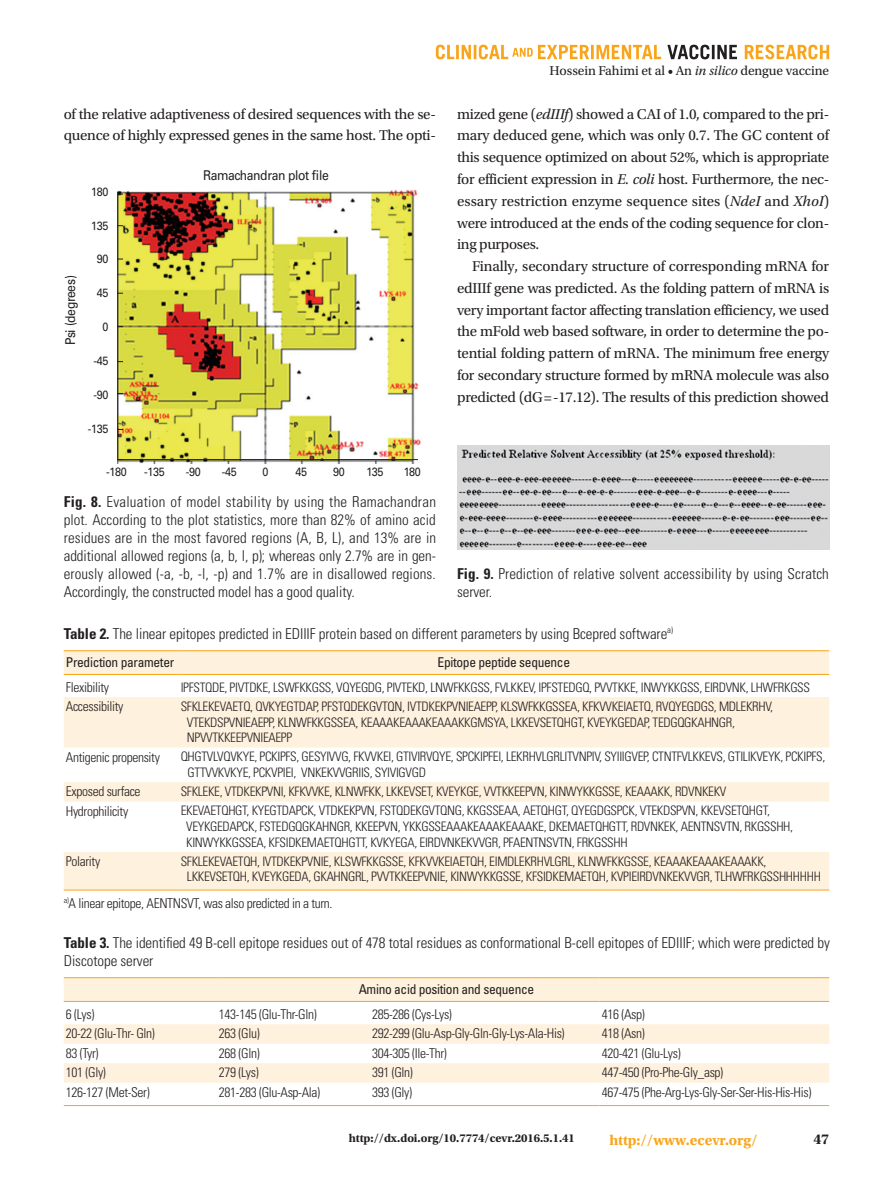
<style>
.page{position:relative;width:893px;height:1191px;background:#fff}
.page>*{position:absolute;margin:0;border:0;box-sizing:border-box;transform-origin:0 0}
.CVER_본문{font:15px/21.8px "Utopia Std";letter-spacing:-.02em;color:#231f20;text-align:justify}
.CVER_표그림캡션{font:300 condensed 15px/18px "Univers LT Std";letter-spacing:-.005em;color:#231f20}
.t1{font:700 15px "Utopia Std";letter-spacing:-.005em;color:#f9a51b}
.t2{font:700 15px "Utopia Std";color:#231f20}
.CVER_표본문{font:300 condensed 13.5px "Univers LT Std";letter-spacing:-.025em;color:#231f20}
.CVER_표제목{font:condensed 13.5px "Univers LT Std";letter-spacing:-.025em;color:#231f20}
.t3{font:13.5px "Utopia Std";letter-spacing:-.005em;color:#231f20}
.CVER_그림지문{font:13.5px "Univers LT Std";letter-spacing:-.03em;color:#231f20;scale:.9 1}
.CVER_표본문-2{font:300 condensed 13.05px/15.6px "Univers LT Std";letter-spacing:-.025em;color:#231f20}
.CVER_그림지문-2{font:12px "Univers LT Std";letter-spacing:-.03em;color:#231f20;scale:.9 1}
.t4{font:700 12px "Utopia Std";letter-spacing:-.005em;color:#231f20}
.s1{font-style:italic}
.s2{font-weight:700}
</style>
<div class="page">
<svg style="left:745px;top:45px;width:84px;height:14px"></svg>
<svg style="left:667px;top:45px;width:70px;height:14px"></svg>
<svg style="left:436px;top:45px;width:225px;height:14px"></svg>
<svg style="left:64px;top:651px;width:765px;height:238px;fill:#fef1dd"></svg>
<hr style="left:64px;top:650px;width:115px;height:1px;background:#f9a51b">
<hr style="left:179px;top:650px;width:650px;height:1px;background:#f9a51b">
<hr style="left:64px;top:674px;width:115px;height:1px;background:#f9a51b">
<hr style="left:179px;top:674px;width:650px;height:1px;background:#f9a51b">
<hr style="left:64px;top:889px;width:115px;height:1px;background:#f9a51b">
<hr style="left:179px;top:889px;width:650px;height:1px;background:#f9a51b">
<svg style="left:64px;top:978px;width:765px;height:104px;fill:#fef1dd"></svg>
<hr style="left:64px;top:977px;width:153px;height:1px;background:#f9a51b">
<hr style="left:217px;top:977px;width:153px;height:1px;background:#f9a51b">
<hr style="left:370px;top:977px;width:230px;height:1px;background:#f9a51b">
<hr style="left:600px;top:977px;width:229px;height:1px;background:#f9a51b">
<hr style="left:64px;top:1001px;width:153px;height:1px;background:#f9a51b">
<hr style="left:217px;top:1001px;width:153px;height:1px;background:#f9a51b">
<hr style="left:370px;top:1001px;width:230px;height:1px;background:#f9a51b">
<hr style="left:600px;top:1001px;width:229px;height:1px;background:#f9a51b">
<hr style="left:64px;top:1105px;width:153px;height:1px;background:#f9a51b">
<hr style="left:217px;top:1105px;width:153px;height:1px;background:#f9a51b">
<hr style="left:370px;top:1105px;width:230px;height:1px;background:#f9a51b">
<hr style="left:600px;top:1105px;width:229px;height:1px;background:#f9a51b">
<img style="left:117px;top:190px;width:304px;height:273px">
<hr style="left:117px;top:194px;width:1px;height:265px;background:#231f20">
<hr style="left:118px;top:459px;width:300px;height:1px;background:#231f20">
<img style="left:457px;top:445px;width:372px;height:104px">
<p class="t3" style="left:550px;top:63px;width:281px">Hossein Fahimi et al • An <span class="s1">in silico</span> dengue vaccine</p>
<p class="CVER_본문" style="left:64px;top:103px;width:374px">of the relative adaptiveness of desired sequences with the se&shy;quence of highly expressed genes in the same host. The opti-</p>
<p class="CVER_본문" style="left:457px;top:103px;width:374px">mized gene (<span class="s1">edIIIf</span>) showed a CAI of 1.0, compared to the pri&shy;mary deduced gene, which was only 0.7. The GC content of this sequence optimized on about 52%, which is appropriate for efficient expression in <span class="s1">E. coli</span> host. Furthermore, the nec&shy;essary restriction enzyme sequence sites (<span class="s1">NdeI</span> and <span class="s1">XhoI</span>) were introduced at the ends of the coding sequence for clon&shy;ing purposes.</p>
<p class="CVER_본문" style="left:457px;top:255px;width:374px;text-indent:15px">Finally, secondary structure of corresponding mRNA for edIIIf gene was predicted. As the folding pattern of mRNA is very important factor affecting translation efficiency, we used the mFold web based software, in order to determine the po&shy;tential folding pattern of mRNA. The minimum free energy for secondary structure formed by mRNA molecule was also predicted (dG=-17.12). The results of this prediction showed</p>
<p class="CVER_그림지문" style="left:203px;top:167px;width:141px">Ramachandran plot file</p>
<p class="CVER_그림지문-2" style="left:91px;top:184px;width:21px">180</p>
<p class="CVER_그림지문-2" style="left:91px;top:218px;width:21px">135</p>
<p class="CVER_그림지문-2" style="left:97px;top:252px;width:14px">90</p>
<p class="CVER_그림지문-2" style="left:97px;top:286px;width:14px">45</p>
<p class="CVER_그림지문-2" style="left:102px;top:320px;width:8px">0</p>
<p class="CVER_그림지문-2" style="left:93px;top:354px;width:18px">-45</p>
<p class="CVER_그림지문-2" style="left:93px;top:387px;width:18px">-90</p>
<p class="CVER_그림지문-2" style="left:88px;top:421px;width:24px">-135</p>
<p class="CVER_그림지문" style="left:63px;top:345px;width:79px;rotate:-90deg">Psi (degrees)</p>
<p class="CVER_그림지문-2" style="left:106px;top:465px;width:24px">-180</p>
<p class="CVER_그림지문-2" style="left:144px;top:465px;width:24px">-135</p>
<p class="CVER_그림지문-2" style="left:186px;top:465px;width:18px">-90</p>
<p class="CVER_그림지문-2" style="left:222px;top:465px;width:18px">-45</p>
<p class="CVER_그림지문-2" style="left:262px;top:465px;width:8px">0</p>
<p class="CVER_그림지문-2" style="left:296px;top:465px;width:14px">45</p>
<p class="CVER_그림지문-2" style="left:333px;top:465px;width:14px">90</p>
<p class="CVER_그림지문-2" style="left:366px;top:465px;width:21px">135</p>
<p class="CVER_그림지문-2" style="left:404px;top:465px;width:21px">180</p>
<p class="CVER_표그림캡션" style="left:64px;top:492px;width:374px;text-align:justify"><span class="s2">Fig. 8.</span> Evaluation of model stability by using the Ramachandran plot. According to the plot statistics, more than 82% of amino acid residues are in the most favored regions (A, B, L), and 13% are in additional allowed regions (a, b, l, p); whereas only 2.7% are in gen&shy;erously allowed (-a, -b, -l, -p) and 1.7% are in disallowed regions.<br>Accordingly, the constructed model has a good quality.</p>
<p class="CVER_표그림캡션" style="left:457px;top:564px;width:373px"><span class="s2">Fig. 9.</span> Prediction of relative solvent accessibility by using Scratch server.</p>
<p class="CVER_표그림캡션" style="left:64px;top:625px;width:611px"><span class="s2">Table 2.</span> The linear epitopes predicted in EDIIIF protein based on different parameters by using Bcepred software<sup>a)</sup></p>
<p class="CVER_표제목" style="left:66px;top:653px;width:110px">Prediction parameter</p>
<p class="CVER_표제목" style="left:438px;top:653px;width:134px">Epitope peptide sequence</p>
<p class="CVER_표본문" style="left:66px;top:679px;width:45px">Flexibility</p>
<p class="CVER_표본문-2" style="left:181px;top:679px;width:631px">IPFSTQDE, PIVTDKE, LSWFKKGSS, VQYEGDG, PIVTEKD, LNWFKKGSS, FVLKKEV, IPFSTEDGQ, PVVTKKE, INWYKKGSS, EIRDVNK, LHWFRKGSS</p>
<p class="CVER_표본문" style="left:66px;top:698px;width:59px">Accessibility</p>
<p class="CVER_표본문-2" style="left:187px;top:698px;width:588px;text-indent:-6px">SFKLEKEVAETQ, QVKYEGTDAP, PFSTQDEKGVTQN, IVTDKEKPVNIEAEPP, KLSWFKKGSSEA, KFKVVKEIAETQ, RVQYEGDGS, MDLEKRHV,<br>VTEKDSPVNIEAEPP, KLNWFKKGSSEA, KEAAAKEAAAKEAAAKKGMSYA, LKKEVSETQHGT, KVEYKGEDAP, TEDGQGKAHNGR,<br>NPVVTKKEEPVNIEAEPP</p>
<p class="CVER_표본문" style="left:66px;top:749px;width:96px">Antigenic propensity</p>
<p class="CVER_표본문-2" style="left:188px;top:749px;width:639px;text-indent:-7px">QHGTVLVQVKYE, PCKIPFS, GESYIVVG, FKVVKEI, GTIVIRVQYE, SPCKIPFEI, LEKRHVLGRLITVNPIV, SYIIIGVEP, CTNTFVLKKEVS, GTILIKVEYK, PCKIPFS,<br>GTTVVKVKYE, PCKVPIEI, VNKEKVVGRIIS, SYIVIGVGD</p>
<p class="CVER_표본문" style="left:66px;top:783px;width:76px">Exposed surface</p>
<p class="CVER_표본문-2" style="left:181px;top:783px;width:547px">SFKLEKE, VTDKEKPVNI, KFKVVKE, KLNWFKK, LKKEVSET, KVEYKGE, VVTKKEEPVN, KINWYKKGSSE, KEAAAKK, RDVNKEKV</p>
<p class="CVER_표본문" style="left:66px;top:803px;width:64px">Hydrophilicity</p>
<p class="CVER_표본문-2" style="left:186px;top:803px;width:608px;text-indent:-5px">EKEVAETQHGT, KYEGTDAPCK, VTDKEKPVN, FSTQDEKGVTQNG, KKGSSEAA, AETQHGT, QYEGDGSPCK, VTEKDSPVN, KKEVSETQHGT,<br>VEYKGEDAPCK, FSTEDGQGKAHNGR, KKEEPVN, YKKGSSEAAAKEAAAKEAAAKE, DKEMAETQHGTT, RDVNKEK, AENTNSVTN, RKGSSHH,<br>KINWYKKGSSEA, KFSIDKEMAETQHGTT, KVKYEGA, EIRDVNKEKVVGR, PFAENTNSVTN, FRKGSSHH</p>
<p class="CVER_표본문" style="left:66px;top:853px;width:36px">Polarity</p>
<p class="CVER_표본문-2" style="left:187px;top:853px;width:635px;text-indent:-6px">SFKLEKEVAETQH, IVTDKEKPVNIE, KLSWFKKGSSE, KFKVVKEIAETQH, EIMDLEKRHVLGRL, KLNWFKKGSSE, KEAAAKEAAAKEAAAKK,<br>LKKEVSETQH, KVEYKGEDA, GKAHNGRL, PVVTKKEEPVNIE, KINWYKKGSSE, KFSIDKEMAETQH, KVPIEIRDVNKEKVVGR, TLHWFRKGSSHHHHHH</p>
<p class="CVER_표본문" style="left:64px;top:895px;width:270px"><sup>a)</sup>A linear epitope, AENTNSVT, was also predicted in a turn.</p>
<p class="CVER_표그림캡션" style="left:64px;top:934px;width:768px"><span class="s2">Table 3.</span> The identified 49 B-cell epitope residues out of 478 total residues as conformational B-cell epitopes of EDIIIF; which were predicted by<br>Discotope server</p>
<p class="CVER_표제목" style="left:359px;top:980px;width:177px">Amino acid position and sequence</p>
<p class="CVER_표본문" style="left:66px;top:1006px;width:30px">6 (Lys)</p>
<p class="CVER_표본문" style="left:219px;top:1006px;width:99px">143-145 (Glu-Thr-Gln)</p>
<p class="CVER_표본문" style="left:372px;top:1006px;width:81px">285-286 (Cys-Lys)</p>
<p class="CVER_표본문" style="left:602px;top:1006px;width:45px">416 (Asp)</p>
<p class="CVER_표본문" style="left:66px;top:1025px;width:91px">20-22 (Glu-Thr- Gln)</p>
<p class="CVER_표본문" style="left:219px;top:1025px;width:42px">263 (Glu)</p>
<p class="CVER_표본문" style="left:372px;top:1025px;width:194px">292-299 (Glu-Asp-Gly-Gln-Gly-Lys-Ala-His)</p>
<p class="CVER_표본문" style="left:602px;top:1025px;width:45px">418 (Asn)</p>
<p class="CVER_표본문" style="left:66px;top:1045px;width:34px">83 (Tyr)</p>
<p class="CVER_표본문" style="left:219px;top:1045px;width:42px">268 (Gln)</p>
<p class="CVER_표본문" style="left:372px;top:1045px;width:76px">304-305 (Ile-Thr)</p>
<p class="CVER_표본문" style="left:602px;top:1045px;width:81px">420-421 (Glu-Lys)</p>
<p class="CVER_표본문" style="left:66px;top:1064px;width:42px">101 (Gly)</p>
<p class="CVER_표본문" style="left:219px;top:1064px;width:41px">279 (Lys)</p>
<p class="CVER_표본문" style="left:372px;top:1064px;width:42px">391 (Gln)</p>
<p class="CVER_표본문" style="left:602px;top:1064px;width:123px">447-450 (Pro-Phe-Gly_asp)</p>
<p class="CVER_표본문" style="left:66px;top:1084px;width:85px">126-127 (Met-Ser)</p>
<p class="CVER_표본문" style="left:219px;top:1084px;width:103px">281-283 (Glu-Asp-Ala)</p>
<p class="CVER_표본문" style="left:372px;top:1084px;width:42px">393 (Gly)</p>
<p class="CVER_표본문" style="left:602px;top:1084px;width:211px">467-475 (Phe-Arg-Lys-Gly-Ser-Ser-His-His-His)</p>
<p class="t4" style="left:349px;top:1131px;width:227px">http://dx.doi.org/10.7774/cevr.2016.5.1.41</p>
<p class="t1" style="left:609px;top:1131px;width:150px">http://www.ecevr.org/</p>
<p class="t2" style="left:813px;top:1130px;width:17px">47</p>
</div>
